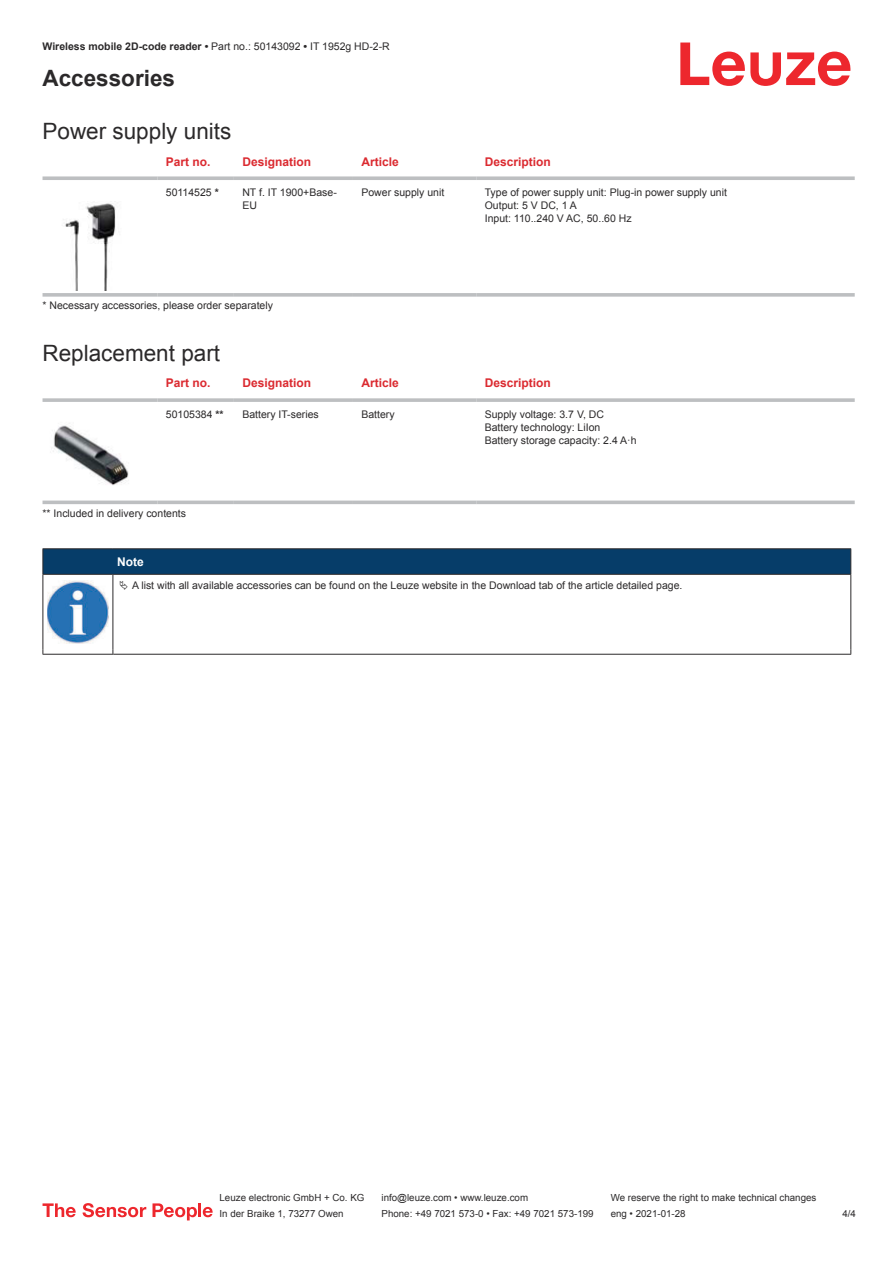
<style>
.page{position:relative;width:893px;height:1263px;background:#fff}
.page>*{position:absolute;margin:0;border:0;box-sizing:border-box;transform-origin:0 0}
.t1{font:22.5px "Arial";color:#2b292a}
.t2{font:700 22.5px "Arial";color:#2b292a}
.t3{font:700 12px "Arial";color:#db2a30}
.t4{font:700 12px "Arial";color:#fff}
.t5{font:10.5px/12.6px "Arial";color:#2b292a}
.t6{font:700 10.5px "Arial";color:#2b292a}
.t7{font:9.75px "Arial";color:#2b292a}
.s1{font-weight:400}
.s2{font-weight:700}
</style>
<div class="page">
<svg style="left:680px;top:43px;width:170px;height:43px"></svg>
<svg style="left:43px;top:176px;width:114px;height:4px"></svg>
<svg style="left:157px;top:176px;width:77px;height:4px"></svg>
<svg style="left:234px;top:176px;width:119px;height:4px"></svg>
<svg style="left:353px;top:176px;width:123px;height:4px"></svg>
<svg style="left:476px;top:176px;width:379px;height:4px;fill:#bdbfc1"></svg>
<svg style="left:43px;top:293px;width:114px;height:4px"></svg>
<svg style="left:157px;top:293px;width:77px;height:4px"></svg>
<svg style="left:234px;top:293px;width:119px;height:4px"></svg>
<svg style="left:353px;top:293px;width:123px;height:4px"></svg>
<svg style="left:476px;top:293px;width:379px;height:4px;fill:#c1c3c5"></svg>
<img style="left:63px;top:203px;width:53px;height:88px">
<svg style="left:43px;top:500px;width:812px;height:1px"></svg>
<svg style="left:43px;top:398px;width:114px;height:4px"></svg>
<svg style="left:157px;top:398px;width:77px;height:4px"></svg>
<svg style="left:234px;top:398px;width:119px;height:4px"></svg>
<svg style="left:353px;top:398px;width:123px;height:4px"></svg>
<svg style="left:476px;top:398px;width:379px;height:4px;fill:#c2c4c6"></svg>
<hr style="left:43px;top:501px;width:114px;height:3px;background:#bdbfc1">
<hr style="left:157px;top:501px;width:77px;height:3px;background:#bdbfc1">
<hr style="left:234px;top:501px;width:119px;height:3px;background:#bdbfc1">
<hr style="left:353px;top:501px;width:123px;height:3px;background:#bdbfc1">
<hr style="left:476px;top:501px;width:379px;height:3px;background:#bdbfc1">
<img style="left:53px;top:425px;width:76px;height:60px">
<svg style="left:44px;top:575px;width:806px;height:79px"></svg>
<hr style="left:43px;top:548px;width:70px;height:1px;background:#2b292a">
<hr style="left:43px;top:574px;width:70px;height:1px;background:#2b292a">
<hr style="left:113px;top:548px;width:738px;height:1px;background:#2b292a">
<svg style="left:43px;top:549px;width:808px;height:25px"></svg>
<hr style="left:113px;top:574px;width:738px;height:1px;background:#2b292a">
<hr style="left:43px;top:575px;width:1px;height:75px;background:#2b292a">
<hr style="left:113px;top:575px;width:1px;height:75px;background:#2b292a">
<hr style="left:850px;top:575px;width:1px;height:75px;background:#2b292a">
<hr style="left:43px;top:654px;width:70px;height:1px;background:#2b292a">
<hr style="left:113px;top:654px;width:738px;height:1px;background:#2b292a">
<img style="left:47px;top:581px;width:61px;height:62px">
<div style="left:115px;top:575px;width:734px;height:20px;background:#fff"></div>
<svg style="left:43px;top:1203px;width:33px;height:14px"></svg>
<svg style="left:83px;top:1203px;width:63px;height:14px"></svg>
<svg style="left:153px;top:1203px;width:44px;height:17px"></svg>
<hr style="left:198px;top:1203px;width:3px;height:14px;background:#ed272d">
<svg style="left:203px;top:1207px;width:10px;height:10px"></svg>
<p class="t6" style="left:43px;top:43px;width:349px">Wireless mobile 2D-code reader • <span class="s1">Part no.: 50143092</span> • <span class="s1">IT 1952g HD-2-R</span></p>
<h1 class="t2" style="left:43px;top:70px;width:134px">Accessories</h1>
<h1 class="t1" style="left:43px;top:123px;width:190px">Power supply units</h1>
<p class="t3" style="left:166px;top:157px;width:46px">Part no.</p>
<p class="t3" style="left:242px;top:157px;width:70px">Designation</p>
<p class="t3" style="left:361px;top:157px;width:39px">Article</p>
<p class="t3" style="left:485px;top:157px;width:68px">Description</p>
<p class="t5" style="left:166px;top:187px;width:54px">50114525 <span class="s2">*</span></p>
<p class="t5" style="left:242px;top:187px;width:96px">NT f. IT 1900+Base-<br>EU</p>
<p class="t5" style="left:361px;top:187px;width:84px">Power supply unit</p>
<p class="t5" style="left:485px;top:187px;width:244px">Type of power supply unit: Plug-in power supply unit<br>Output: 5 V DC, 1 A<br>Input: 110..240 V AC, 50..60 Hz</p>
<p class="t5" style="left:43px;top:300px;width:232px">* Necessary accessories, please order separately</p>
<h1 class="t1" style="left:43px;top:345px;width:179px">Replacement part</h1>
<p class="t3" style="left:166px;top:379px;width:46px">Part no.</p>
<p class="t3" style="left:242px;top:379px;width:70px">Designation</p>
<p class="t3" style="left:361px;top:379px;width:39px">Article</p>
<p class="t3" style="left:485px;top:379px;width:68px">Description</p>
<p class="t5" style="left:166px;top:409px;width:59px">50105384 <span class="s2">**</span></p>
<p class="t5" style="left:242px;top:409px;width:78px">Battery IT-series</p>
<p class="t5" style="left:361px;top:409px;width:35px">Battery</p>
<p class="t5" style="left:485px;top:409px;width:153px">Supply voltage: 3.7 V, DC<br>Battery technology: LiIon<br>Battery storage capacity: 2.4 A·h</p>
<p class="t5" style="left:43px;top:507px;width:145px">** Included in delivery contents</p>
<p class="t4" style="left:117px;top:557px;width:28px">Note</p>
<p class="t5" style="left:132px;top:580px;width:552px">A list with all available accessories can be found on the Leuze website in the Download tab of the article detailed page.</p>
<p class="t7" style="left:220px;top:1194px;width:146px">Leuze electronic GmbH + Co. KG</p>
<p class="t7" style="left:381px;top:1194px;width:148px">info@leuze.com • www.leuze.com</p>
<p class="t7" style="left:611px;top:1194px;width:207px">We reserve the right to make technical changes</p>
<p class="t7" style="left:220px;top:1210px;width:126px">In der Braike 1, 73277 Owen</p>
<p class="t7" style="left:381px;top:1210px;width:214px">Phone: +49 7021 573-0 • Fax: +49 7021 573-199</p>
<p class="t7" style="left:611px;top:1210px;width:76px">eng • 2021-01-28</p>
<p class="t7" style="left:842px;top:1210px;width:15px">4 /4</p>
</div>
